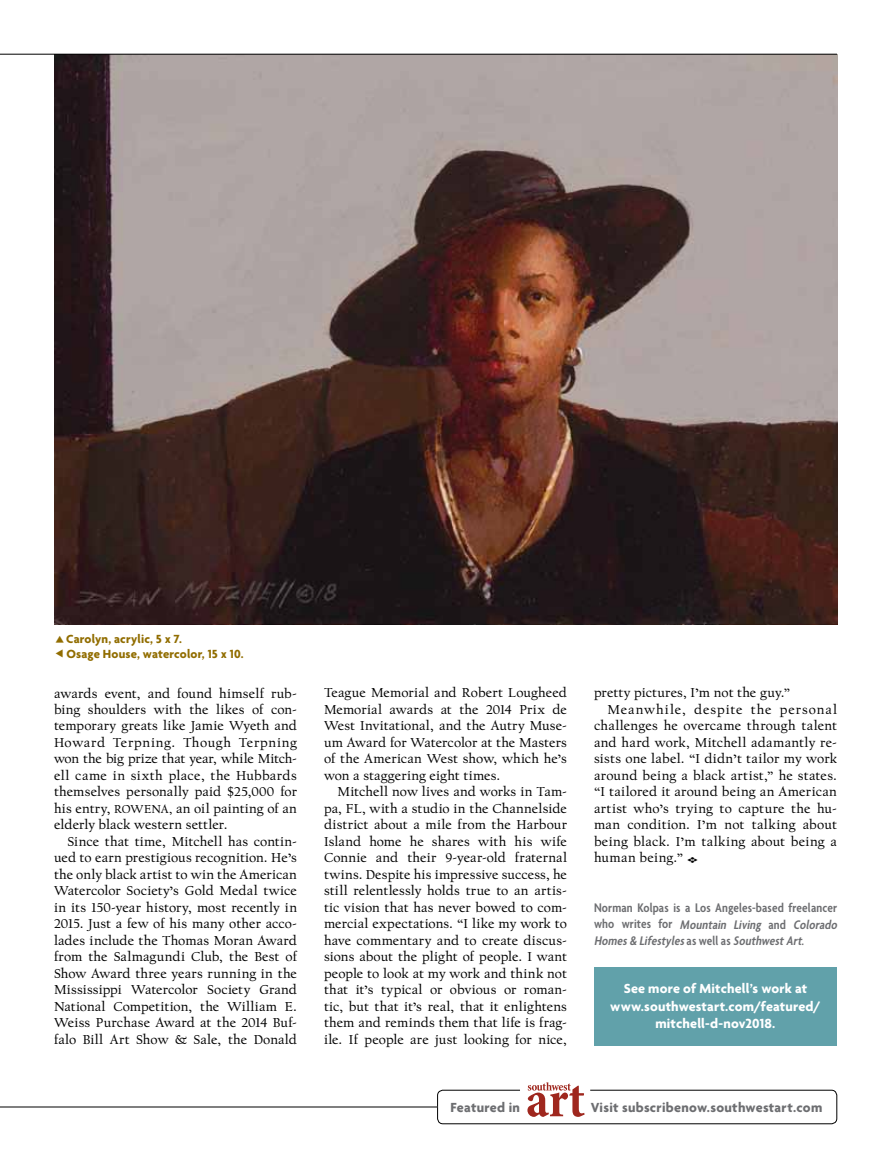
<style>
.page{position:relative;width:891px;height:1161px;background:#fff}
.page>*{position:absolute;margin:0;border:0;box-sizing:border-box;transform-origin:0 0}
.t1{font:700 14.25px/17.2px "Agenda";letter-spacing:.01em;color:#fff;text-align:center}
.t2{font:700 14.25px "Agenda";letter-spacing:.02em;color:#6d6e71}
.t3{font:13.5px/16.5px "Californian FB Text";letter-spacing:.015em;color:#000;text-align:justify}
.t4{font:600 condensed 13.5px/16.5px "Agenda";letter-spacing:.01em;color:#6d6e71}
.t5{font:13.5px "Californian FB Text";letter-spacing:.07em;color:#000}
.t6{font:700 12.75px/15px "Agenda";letter-spacing:.01em;color:#916d00}
.s1{font-size:12px}
.s2{font-family:"Type Embellishments One Plain";font-size:9px}
.s3{font-style:italic}
</style>
<div class="page">
<img style="left:54px;top:55px;width:783px;height:570px">
<hr style="left:0;top:1107px;width:437px;height:1px;background:#000">
<svg style="left:437px;top:1082px;width:400px;height:42px"></svg>
<hr style="left:0;top:54px;width:837px;height:1px;background:#000">
<div style="left:594px;top:967px;width:243px;height:79px;background:#61a1aa"></div>
<p class="t6" style="left:66px;top:632px;width:179px">Carolyn, acrylic, 5 x 7.<br>Osage House, watercolor, 15 x 10.</p>
<p class="t3" style="left:54px;top:685px;width:245px">awards event, and found himself rub&shy;bing shoulders with the likes of con&shy;temporary greats like Jamie Wyeth and Howard Terpning. Though Terpning won the big prize that year, while Mitch&shy;ell came in sixth place, the Hubbards themselves personally paid $25,000 for his entry, <span class="s1">ROWENA,</span> an oil painting of an elderly black western settler.</p>
<p class="t3" style="left:54px;top:834px;width:245px;text-indent:14px">Since that time, Mitchell has contin&shy;ued to earn prestigious recognition. He’s the only black artist to win the American Watercolor Society’s Gold Medal twice in its 150-year history, most recently in 2015. Just a few of his many other acco&shy;lades include the Thomas Moran Award from the Salmagundi Club, the Best of Show Award three years running in the Mississippi Watercolor Society Grand National Competition, the William E.<br>Weiss Purchase Award at the 2014 Buf&shy;falo Bill Art Show &amp; Sale, the Donald</p>
<p class="t3" style="left:324px;top:685px;width:244px">Teague Memorial and Robert Lougheed Memorial awards at the 2014 Prix de West Invitational, and the Autry Muse&shy;um Award for Watercolor at the Masters of the American West show, which he’s won a staggering eight times.</p>
<p class="t3" style="left:324px;top:784px;width:245px;text-indent:14px">Mitchell now lives and works in Tam&shy;pa, FL, with a studio in the Channelside district about a mile from the Harbour Island home he shares with his wife Connie and their 9-year-old fraternal twins. Despite his impressive success, he still relentlessly holds true to an artis&shy;tic vision that has never bowed to com&shy;mercial expectations. “I like my work to have commentary and to create discus&shy;sions about the plight of people. I want people to look at my work and think not that it’s typical or obvious or roman&shy;tic, but that it’s real, that it enlightens them and reminds them that life is frag&shy;ile. If people are just looking for nice,</p>
<p class="t3" style="left:594px;top:685px;width:198px">pretty pictures, I’m not the guy.”</p>
<p class="t5" style="left:608px;top:702px;width:231px">Meanwhile, despite the personal</p>
<p class="t3" style="left:594px;top:718px;width:245px">challenges he overcame through talent</p>
<p class="t3" style="left:594px;top:734px;width:245px">and hard work, Mitchell adamantly re-</p>
<p class="t3" style="left:594px;top:751px;width:244px">sists one label. “I didn’t tailor my work</p>
<p class="t3" style="left:594px;top:767px;width:245px">around being a black artist,” he states.</p>
<p class="t3" style="left:594px;top:784px;width:244px">“I tailored it around being an American</p>
<p class="t3" style="left:594px;top:800px;width:245px">artist who’s trying to capture the hu-</p>
<p class="t3" style="left:594px;top:817px;width:244px">man condition. I’m not talking about</p>
<p class="t3" style="left:594px;top:833px;width:244px">being black. I’m talking about being a</p>
<p class="t3" style="left:594px;top:850px;width:105px">human being.” <span class="s2">E</span></p>
<p class="t4" style="left:594px;top:899px;width:247px">Norman Kolpas is a Los Angeles-based freelancer w h o w r i t e s fo r <span class="s3">Mountain Living</span> a n d <span class="s3">Colorado<br>Homes&amp; Lifestyles</span>a s w e l l a s <span class="s3">SouthwestArt.</span></p>
<p class="t1" style="left:610px;top:980px;width:212px">See more of Mitchell’s work at www.southwestart.com/featured/ mitchell-d-nov2018.</p>
<p class="t2" style="left:451px;top:1098px;width:71px">Featured in</p>
<p class="t2" style="left:591px;top:1098px;width:233px">Visit subscribenow.southwestart.com</p>
</div>
